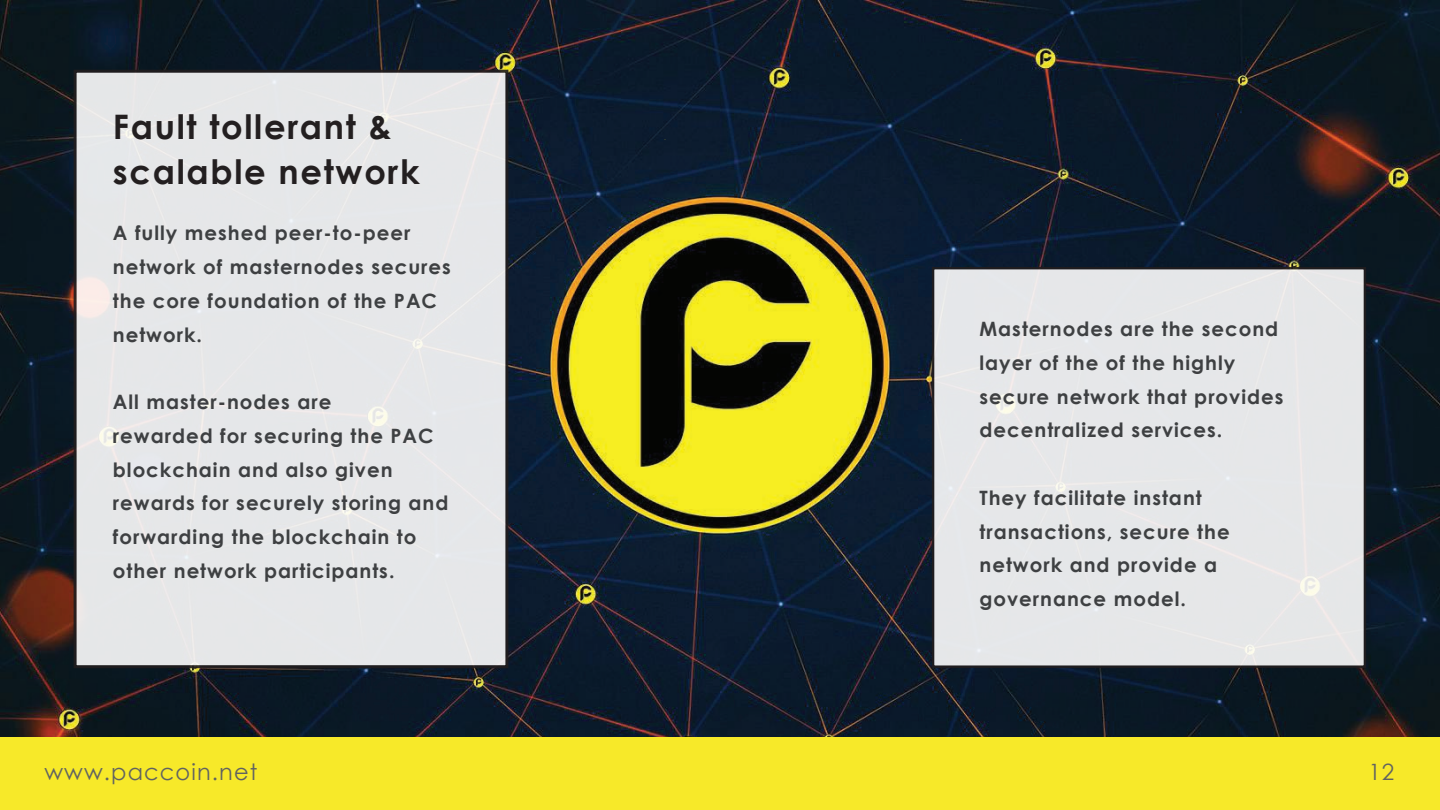
<style>
.page{position:relative;width:1440px;height:810px;background:#fff}
.page>*{position:absolute;margin:0;border:0;box-sizing:border-box;transform-origin:0 0}
.t1{font:700 33.75px/45px "Century Gothic";letter-spacing:.05em;color:#231f20}
.t2{font:22.5px "Century Gothic";letter-spacing:.05em;color:#606261}
.t3{font:700 19.8px/33.8px "Century Gothic";letter-spacing:.05em;color:#3e4042}
</style>
<div class="page">
<img style="left:0;top:0;width:1440px;height:738px">
<div style="left:0;top:738px;width:1440px;height:72px;background:#f7e929"></div>
<div style="left:74px;top:70px;width:434px;height:598px;background:#e6e7e9;border:3px solid #211d1e"></div>
<div style="left:932px;top:267px;width:434px;height:401px;background:#e6e7e9;border:2px solid #211d1e"></div>
<h1 class="t1" style="left:113px;top:103px;width:308px">Fault tollerant &amp; scalable network</h1>
<p class="t3" style="left:113px;top:215px;width:340px">A fully meshed peer-to-peer network of masternodes secures the core foundation of the PAC network.</p>
<p class="t3" style="left:113px;top:384px;width:337px">All master-nodes are<br>rewarded for securing the PAC blockchain and also given rewards for securely storing and forwarding the blockchain to other network participants.</p>
<p class="t3" style="left:979px;top:311px;width:306px">Masternodes are the second layer of the of the highly secure network that provides decentralized services.</p>
<p class="t3" style="left:979px;top:480px;width:252px">They facilitate instant transactions, secure the network and provide a governance model.</p>
<p class="t2" style="left:44px;top:756px;width:215px">www.paccoin.net</p>
<p class="t2" style="left:1368px;top:756px;width:28px">12</p>
</div>
